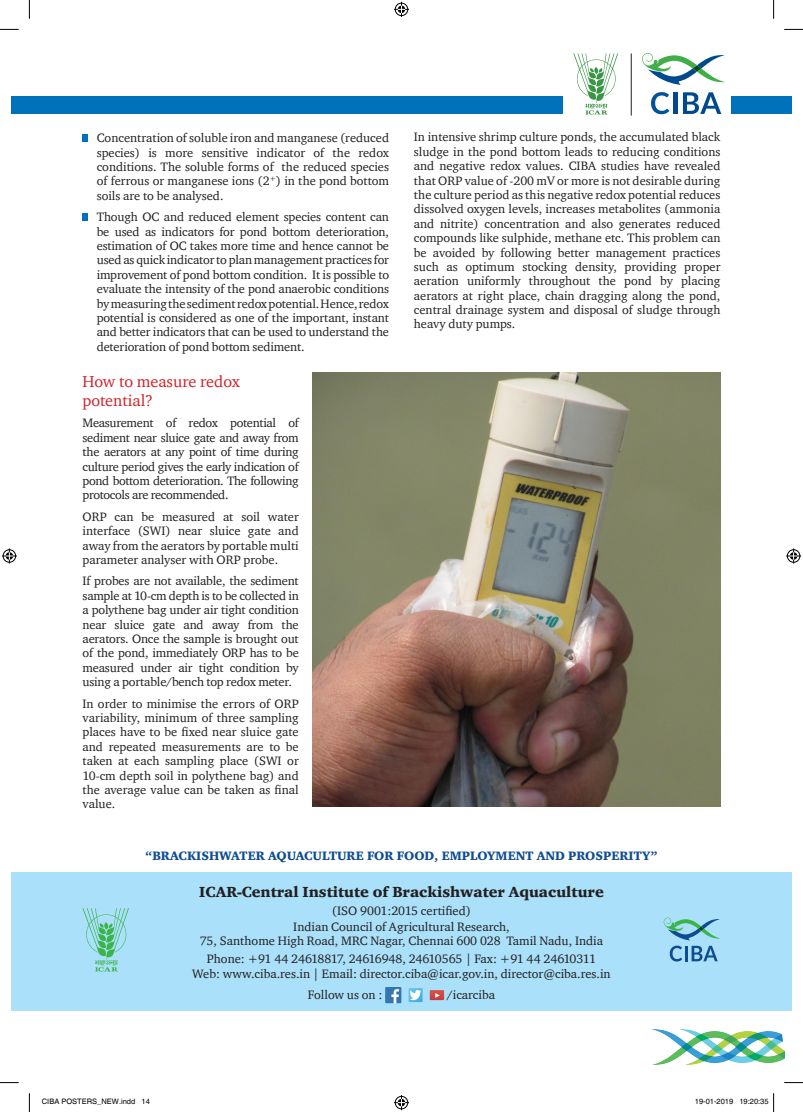
<style>
.page{position:relative;width:803px;height:1112px;background:#fff}
.page>*{position:absolute;margin:0;border:0;box-sizing:border-box;transform-origin:0 0}
.HEAD{font:16.25px/18.6px "Charter ITC";color:#d1232a}
.t1{font:15px "Charter ITC Blac";color:#231f20}
.text{font:12.5px/14.4px "Charter ITC";color:#231f20;text-align:justify}
.t2{font:12.5px "Charter ITC Blac";color:#0f4d91}
.t3{font:7.5px "Helvetica";color:#000}
</style>
<div class="page">
<img style="left:652px;top:1029px;width:132px;height:35px">
<div style="left:12px;top:96px;width:551px;height:18px;background:#0072bc"></div>
<div style="left:731px;top:96px;width:60px;height:18px;background:#0072bc"></div>
<hr style="left:631px;top:53px;width:1px;height:63px;background:#231f20">
<svg style="left:651px;top:92px;width:18px;height:22px"></svg>
<hr style="left:673px;top:92px;width:4px;height:22px;background:#01498e">
<svg style="left:683px;top:92px;width:38px;height:22px"></svg>
<svg style="left:642px;top:53px;width:83px;height:32px"></svg>
<svg style="left:573px;top:53px;width:45px;height:62px"></svg>
<div style="left:12px;top:871px;width:779px;height:139px;background:#aae0f9"></div>
<img style="left:408px;top:988px;width:15px;height:13px">
<img style="left:385px;top:987px;width:16px;height:15px">
<img style="left:430px;top:990px;width:14px;height:9px">
<svg style="left:83px;top:908px;width:46px;height:63px"></svg>
<svg style="left:664px;top:917px;width:56px;height:44px"></svg>
<div style="left:83px;top:134px;width:5px;height:8px;background:#0072bc"></div>
<svg style="left:83px;top:213px;width:5px;height:7px"></svg>
<img style="left:313px;top:373px;width:407px;height:432px">
<svg style="left:0;top:29px;width:19px;height:1px"></svg>
<svg style="left:784px;top:29px;width:19px;height:1px"></svg>
<svg style="left:0;top:1082px;width:19px;height:1px"></svg>
<svg style="left:784px;top:1082px;width:19px;height:1px"></svg>
<svg style="left:29px;top:0;width:1px;height:19px"></svg>
<svg style="left:29px;top:1093px;width:1px;height:18px"></svg>
<svg style="left:773px;top:0;width:1px;height:19px"></svg>
<svg style="left:394px;top:2px;width:15px;height:15px"></svg>
<svg style="left:394px;top:1095px;width:15px;height:14px"></svg>
<svg style="left:2px;top:548px;width:15px;height:15px"></svg>
<svg style="left:786px;top:548px;width:15px;height:15px"></svg>
<svg style="left:773px;top:1093px;width:1px;height:18px"></svg>
<p class="text" style="left:97px;top:130px;width:294px">Concentration of soluble iron and manganese (reduced species) is more sensitive indicator of the redox conditions. The soluble forms of the reduced species of ferrous or manganese ions (2<sup>+</sup>) in the pond bottom soils are to be analysed.</p>
<p class="text" style="left:97px;top:209px;width:294px">Though OC and reduced element species content can be used as indicators for pond bottom deterioration, estimation of OC takes more time and hence cannot be used as quick indicator to plan management practices for improvement of pond bottom condition. It is possible to evaluate the intensity of the pond anaerobic conditions by measuring the sediment redox potential. Hence, redox potential is considered as one of the important, instant and better indicators that can be used to understand the deterioration of pond bottom sediment.</p>
<p class="HEAD" style="left:83px;top:372px;width:159px">How to measure redox potential?</p>
<p class="text" style="left:83px;top:415px;width:218px">Measurement of redox potential of sediment near sluice gate and away from the aerators at any point of time during culture period gives the early indication of pond bottom deterioration. The following protocols are recommended.</p>
<p class="text" style="left:83px;top:509px;width:218px">ORP can be measured at soil water interface (SWI) near sluice gate and away from the aerators by portable multi parameter analyser with ORP probe.</p>
<p class="text" style="left:83px;top:573px;width:218px">If probes are not available, the sediment sample at 10-cm depth is to be collected in a polythene bag under air tight condition near sluice gate and away from the aerators. Once the sample is brought out of the pond, immediately ORP has to be measured under air tight condition by using a portable/bench top redox meter.</p>
<p class="text" style="left:83px;top:695px;width:218px">In order to minimise the errors of ORP variability, minimum of three sampling places have to be fixed near sluice gate and repeated measurements are to be taken at each sampling place (SWI or 10-cm depth soil in polythene bag) and the average value can be taken as final value.</p>
<p class="text" style="left:414px;top:130px;width:308px">In intensive shrimp culture ponds, the accumulated black sludge in the pond bottom leads to reducing conditions and negative redox values. CIBA studies have revealed that ORP value of -200 mV or more is not desirable during the culture period as this negative redox potential reduces dissolved oxygen levels, increases metabolites (ammonia and nitrite) concentration and also generates reduced compounds like sulphide, methane etc. This problem can be avoided by following better management practices such as optimum stocking density, providing proper aeration uniformly throughout the pond by placing aerators at right place, chain dragging along the pond, central drainage system and disposal of sludge through heavy duty pumps.</p>
<p class="t2" style="left:145px;top:847px;width:514px">“BRACKISHWATER AQUACULTURE FOR FOOD, EMPLOYMENT AND PROSPERITY”</p>
<p class="t1" style="left:199px;top:882px;width:406px">ICAR-Central Institute of Brackishwater Aquaculture</p>
<p class="text" style="left:293px;top:902px;width:218px;line-height:16.1px;text-align:center">(ISO 9001:2015 certified)<br>Indian Council of Agricultural Research,</p>
<p class="text" style="left:200px;top:931px;width:405px;line-height:17.9px;text-align:center">75, Santhome High Road, MRC Nagar, Chennai 600 028 Tamil Nadu, India<br>Phone: +91 44 24618817, 24616948, 24610565 | Fax: +91 44 24610311</p>
<p class="text" style="left:308px;top:962px;width:304px;line-height:21.5px;text-indent:-116px">Web: www.ciba.res.in | Email: director.ciba@icar.gov.in, director@ciba.res.in<br>Follow us on :</p>
<p class="text" style="left:447px;top:987px;width:50px">/icarciba</p>
<p class="t3" style="left:42px;top:1097px;width:109px">CIBA POSTERS_NEW.indd 14</p>
<p class="t3" style="left:695px;top:1097px;width:75px">19-01-2019 19:20:35</p>
</div>
